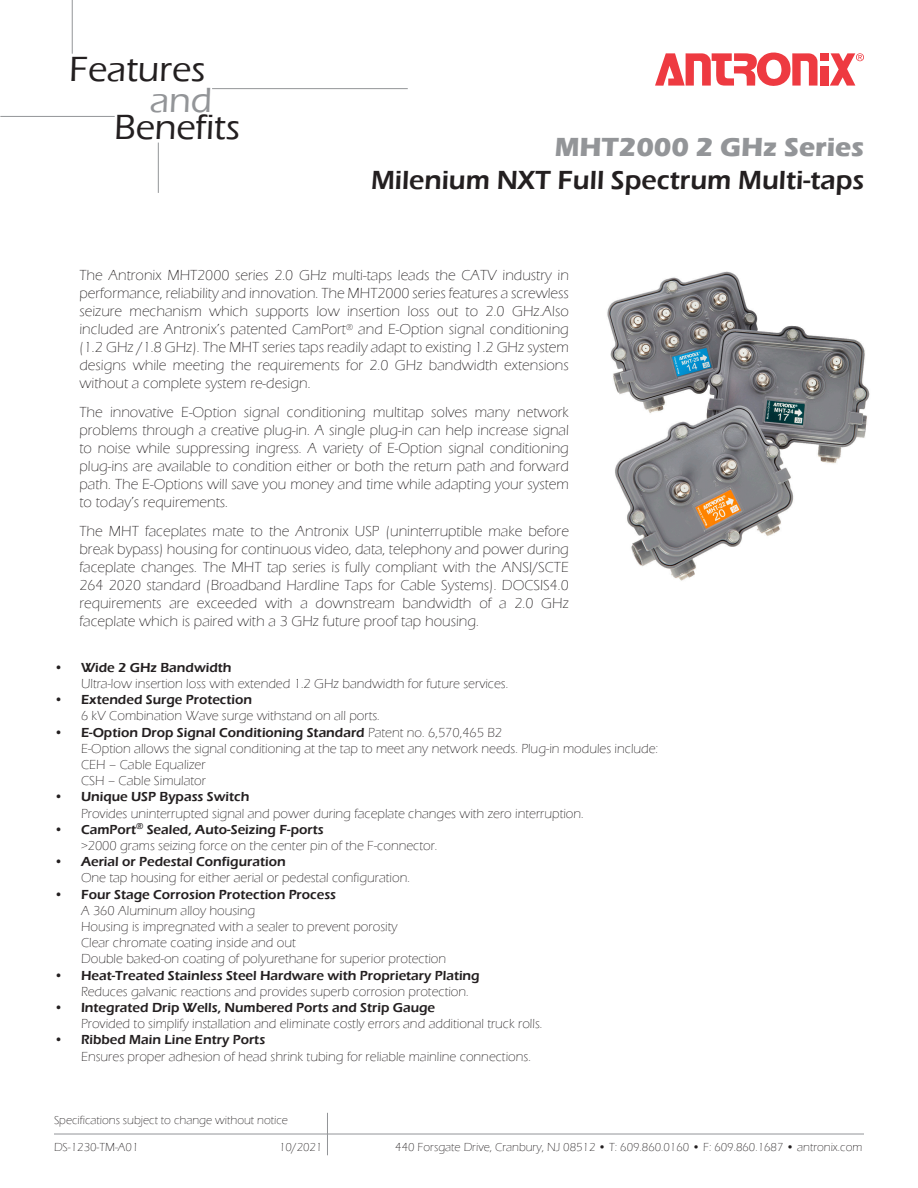
<style>
.page{position:relative;width:918px;height:1188px;background:#fff}
.page>*{position:absolute;margin:0;border:0;box-sizing:border-box;transform-origin:0 0}
.t1{font:500 36px "Eras ITC";color:#231f20}
.t2{font:500 36px "Eras ITC";color:#939598}
.t3{font:600 27px "Eras ITC";color:#231f20}
.t4{font:700 27px "Eras ITC";color:#939598}
.t5{font:300 15px/18px "Eras ITC";color:#231f20;text-align:justify}
.t6{font:300 13.5px/16.2px "Eras ITC";color:#231f20}
.t7{font:300 12px "Eras ITC";color:#231f20}
.s1{font-weight:600}
</style>
<div class="page">
<img style="left:607px;top:271px;width:263px;height:310px">
<div style="left:820px;top:53px;width:8px;height:8px;background:#ee3a41"></div>
<div style="left:820px;top:66px;width:8px;height:20px;background:#ee3a41"></div>
<svg style="left:655px;top:52px;width:163px;height:34px"></svg>
<svg style="left:830px;top:53px;width:34px;height:33px"></svg>
<hr style="left:0;top:116px;width:115px;height:1px;background:#939598">
<hr style="left:212px;top:88px;width:196px;height:1px;background:#939598">
<hr style="left:72px;top:0;width:1px;height:54px;background:#939598">
<hr style="left:158px;top:143px;width:1px;height:50px;background:#939598">
<hr style="left:54px;top:1134px;width:810px;height:1px;background:#939598">
<hr style="left:327px;top:1113px;width:1px;height:42px;background:#939598">
<p class="t1" style="left:69px;top:49px;width:138px">Features</p>
<p class="t2" style="left:150px;top:80px;width:64px">and</p>
<p class="t1" style="left:114px;top:107px;width:128px">Benefits</p>
<p class="t4" style="left:555px;top:132px;width:311px">MHT2000 2 GHz Series</p>
<p class="t3" style="left:371px;top:164px;width:495px">Milenium NXT Full Spectrum Multi-taps</p>
<p class="t5" style="left:80px;top:266px;width:491px">The Antronix MHT2000 series 2.0 GHz multi-taps leads the CATV industry in performance, reliability and innovation. The MHT2000 series features a screwless seizure mechanism which supports low insertion loss out to 2.0 GHz.Also included are Antronix’s patented CamPort<sup>®</sup> and E-Option signal conditioning (1.2 GHz /1.8 GHz). The MHT series taps readily adapt to existing 1.2 GHz system designs while meeting the requirements for 2.0 GHz bandwidth extensions without a complete system re-design.</p>
<p class="t5" style="left:80px;top:403px;width:491px">The innovative E-Option signal conditioning multitap solves many network problems through a creative plug-in. A single plug-in can help increase signal to noise while suppressing ingress. A variety of E-Option signal conditioning plug-ins are available to condition either or both the return path and forward path. The E-Options will save you money and time while adapting your system to today’s requirements.</p>
<p class="t5" style="left:80px;top:522px;width:491px">The MHT faceplates mate to the Antronix USP (uninterruptible make before break bypass) housing for continuous video, data, telephony and power during faceplate changes. The MHT tap series is fully compliant with the ANSI/SCTE 264 2020 standard (Broadband Hardline Taps for Cable Systems). DOCSIS4.0 requirements are exceeded with a downstream bandwidth of a 2.0 GHz faceplate which is paired with a 3 GHz future proof tap housing.</p>
<p class="t6" style="left:81px;top:659px;width:429px;text-indent:-27px"><span class="s1">• Wide 2 GHz Bandwidth<br></span>Ultra-low insertion loss with extended 1.2 GHz bandwidth for future services.</p>
<p class="t6" style="left:81px;top:692px;width:300px;text-indent:-27px"><span class="s1">• Extended Surge Protection<br></span>6 kV Combination Wave surge withstand on all ports.</p>
<p class="t6" style="left:81px;top:724px;width:579px;text-indent:-27px"><span class="s1">• E-Option Drop Signal Conditioning Standard</span> Patent no. 6,570,465 B2<br>E-Option allows the signal conditioning at the tap to meet any network needs. Plug-in modules include:<br>CEH – Cable Equalizer<br>CSH – Cable Simulator</p>
<p class="t6" style="left:81px;top:789px;width:504px;text-indent:-27px"><span class="s1">• Unique USP Bypass Switch<br></span>Provides uninterrupted signal and power during faceplate changes with zero interruption.</p>
<p class="t6" style="left:81px;top:821px;width:358px;text-indent:-27px"><span class="s1">• CamPort</span><sup>®</sup> <span class="s1">Sealed, Auto-Seizing F-ports<br></span>&gt;2000 grams seizing force on the center pin of the F-connector.</p>
<p class="t6" style="left:81px;top:854px;width:331px;text-indent:-27px"><span class="s1">• Aerial or Pedestal Configuration<br></span>One tap housing for either aerial or pedestal configuration.</p>
<p class="t6" style="left:81px;top:886px;width:367px;text-indent:-27px"><span class="s1">• Four Stage Corrosion Protection Process<br></span>A 360 Aluminum alloy housing<br>Housing is impregnated with a sealer to prevent porosity<br>Clear chromate coating inside and out<br>Double baked-on coating of polyurethane for superior protection</p>
<p class="t6" style="left:81px;top:967px;width:400px;text-indent:-27px"><span class="s1">• Heat-Treated Stainless Steel Hardware with Proprietary Plating<br></span>Reduces galvanic reactions and provides superb corrosion protection.</p>
<p class="t6" style="left:81px;top:1000px;width:463px;text-indent:-27px"><span class="s1">• Integrated Drip Wells, Numbered Ports and Strip Gauge<br></span>Provided to simplify installation and eliminate costly errors and additional truck rolls.</p>
<p class="t6" style="left:81px;top:1032px;width:452px;text-indent:-27px"><span class="s1">• Ribbed Main Line Entry Ports<br></span>Ensures proper adhesion of head shrink tubing for reliable mainline connections.</p>
<p class="t7" style="left:54px;top:1113px;width:235px">Specifications subject to change without notice</p>
<p class="t7" style="left:54px;top:1140px;width:86px">DS-1230-TM-A01</p>
<p class="t7" style="left:279px;top:1140px;width:45px">10/2021</p>
<p class="t7" style="left:395px;top:1140px;width:469px">440 Forsgate Drive, Cranbury, NJ 08512 • T: 609.860.0160 • F: 609.860.1687 • antronix.com</p>
</div>
